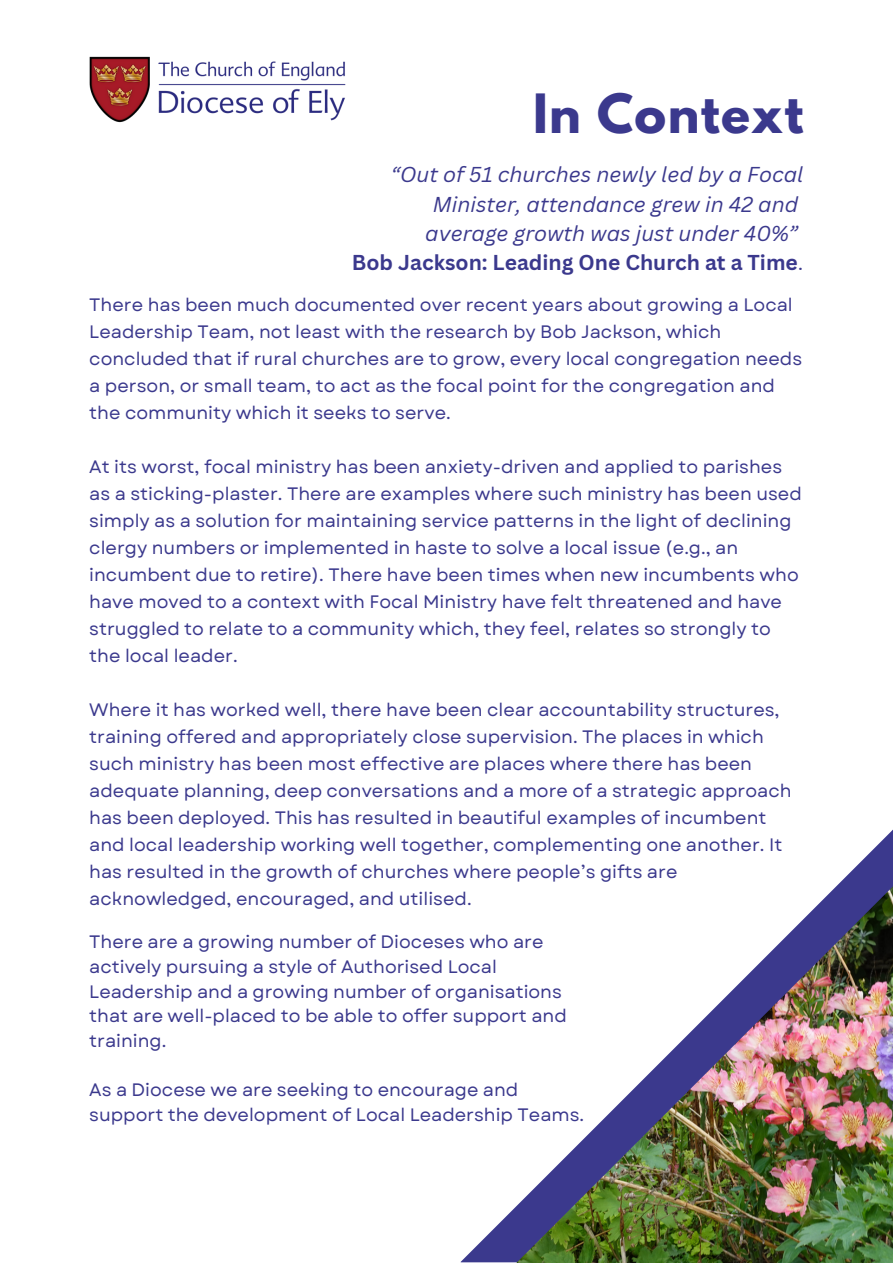
<style>
.page{position:relative;width:893px;height:1264px;background:#fff}
.page>*{position:absolute;margin:0;border:0;box-sizing:border-box;transform-origin:0 0}
.t1{font:700 48px "League Spartan";letter-spacing:.03em;color:#3b398d}
.t2{font:italic 21px/29.2px "Canva Sans";color:#3b398d;text-align:right}
.t3{font:700 21px "Canva Sans";color:#3b398d}
.t4{font:18px/27px "Garet";color:#3b398d}
.s1{font-weight:400}
</style>
<div class="page">
<img style="left:460px;top:830px;width:432px;height:432px">
<img style="left:89px;top:56px;width:257px;height:67px">
<p class="t1" style="left:533px;top:90px;width:272px">In Context</p>
<p class="t2" style="left:391px;top:160px;width:414px">“Out of 51 churches newly led by a Focal<br>Minister, attendance grew in 42 and</p>
<p class="t2" style="left:425px;top:218px;width:374px">average growth was just under 40%”</p>
<p class="t3" style="left:352px;top:248px;width:453px">Bob Jackson: Leading One Church at a Time<span class="s1">.</span></p>
<p class="t4" style="left:89px;top:292px;width:714px">There has been much documented over recent years about growing a Local Leadership Team, not least with the research by Bob Jackson, which concluded that if rural churches are to grow, every local congregation needs a person, or small team, to act as the focal point for the congregation and the community which it seeks to serve.</p>
<p class="t4" style="left:89px;top:453px;width:714px">At its worst, focal ministry has been anxiety-driven and applied to parishes as a sticking-plaster. There are examples where such ministry has been used simply as a solution for maintaining service patterns in the light of declining clergy numbers or implemented in haste to solve a local issue (e.g., an incumbent due to retire). There have been times when new incumbents who have moved to a context with Focal Ministry have felt threatened and have struggled to relate to a community which, they feel, relates so strongly to the local leader.</p>
<p class="t4" style="left:89px;top:696px;width:703px">Where it has worked well, there have been clear accountability structures, training offered and appropriately close supervision. The places in which such ministry has been most effective are places where there has been adequate planning, deep conversations and a more of a strategic approach has been deployed. This has resulted in beautiful examples of incumbent and local leadership working well together, complementing one another. It has resulted in the growth of churches where people’s gifts are acknowledged, encouraged, and utilised.</p>
<p class="t4" style="left:89px;top:929px;width:479px;line-height:24.8px">There are a growing number of Dioceses who are actively pursuing a style of Authorised Local Leadership and a growing number of organisations that are well-placed to be able to offer support and training.</p>
<p class="t4" style="left:89px;top:1077px;width:496px;line-height:24.8px">As a Diocese we are seeking to encourage and support the development of Local Leadership Teams.</p>
</div>
